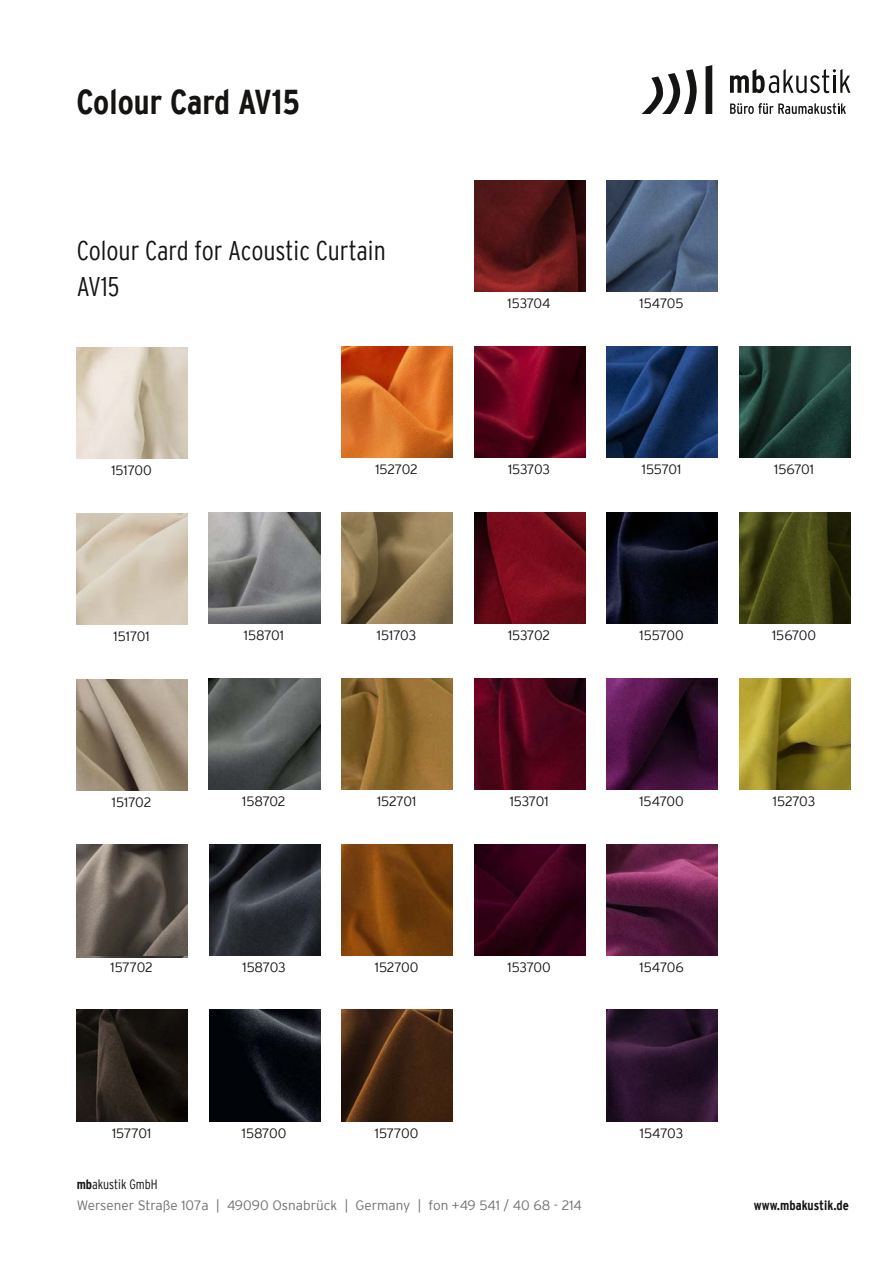
<style>
.page{position:relative;width:893px;height:1263px;background:#fff}
.page>*{position:absolute;margin:0;border:0;box-sizing:border-box;transform-origin:0 0}
.t1{font:700 condensed 34.5px "Interstate";color:#161413}
.t2{font:300 condensed 27px/36px "Interstate";color:#161413}
.t3{font:300 13.5px "Interstate";letter-spacing:-.015em;color:#161413}
.t4{font:300 13.5px/21px "Interstate";color:#6d6e6f}
.t5{font:700 condensed 13.5px "Interstate";color:#161413}
.s1{font-weight:700;font-stretch:condensed;color:#161413}
.s2{font-stretch:condensed;color:#161413}
</style>
<div class="page">
<img style="left:607px;top:347px;width:111px;height:111px">
<svg style="left:641px;top:69px;width:56px;height:45px"></svg>
<svg style="left:706px;top:65px;width:6px;height:49px"></svg>
<svg style="left:730px;top:103px;width:116px;height:11px"></svg>
<svg style="left:730px;top:69px;width:120px;height:24px"></svg>
<img style="left:607px;top:1010px;width:111px;height:111px">
<img style="left:607px;top:678px;width:111px;height:111px">
<img style="left:77px;top:679px;width:111px;height:111px">
<img style="left:77px;top:513px;width:111px;height:112px">
<img style="left:209px;top:1010px;width:111px;height:111px">
<img style="left:77px;top:348px;width:111px;height:111px">
<img style="left:209px;top:512px;width:111px;height:112px">
<img style="left:474px;top:181px;width:111px;height:111px">
<img style="left:739px;top:678px;width:111px;height:111px">
<img style="left:209px;top:678px;width:111px;height:111px">
<img style="left:474px;top:844px;width:111px;height:111px">
<img style="left:474px;top:347px;width:111px;height:111px">
<img style="left:342px;top:347px;width:111px;height:111px">
<img style="left:342px;top:678px;width:111px;height:111px">
<img style="left:607px;top:512px;width:111px;height:112px">
<img style="left:474px;top:678px;width:111px;height:111px">
<img style="left:474px;top:512px;width:111px;height:112px">
<img style="left:342px;top:512px;width:111px;height:112px">
<img style="left:607px;top:844px;width:111px;height:111px">
<img style="left:607px;top:181px;width:111px;height:111px">
<img style="left:739px;top:512px;width:111px;height:112px">
<img style="left:739px;top:347px;width:111px;height:111px">
<img style="left:342px;top:1010px;width:111px;height:111px">
<img style="left:77px;top:1010px;width:111px;height:111px">
<img style="left:209px;top:844px;width:111px;height:111px">
<img style="left:342px;top:844px;width:111px;height:111px">
<img style="left:77px;top:844px;width:111px;height:111px">
<h1 class="t1" style="left:77px;top:83px;width:225px">Colour Card AV15</h1>
<h2 class="t2" style="left:77px;top:232px;width:311px">Colour Card for Acoustic Curtain<br>AV15</h2>
<p class="t3" style="left:508px;top:296px;width:45px">153704</p>
<p class="t3" style="left:640px;top:296px;width:46px">154705</p>
<p class="t3" style="left:111px;top:463px;width:42px">151700</p>
<p class="t3" style="left:375px;top:462px;width:44px">152702</p>
<p class="t3" style="left:508px;top:462px;width:44px">153703</p>
<p class="t3" style="left:642px;top:462px;width:41px">155701</p>
<p class="t3" style="left:774px;top:462px;width:41px">156701</p>
<p class="t3" style="left:114px;top:629px;width:38px">151701</p>
<p class="t3" style="left:244px;top:628px;width:42px">158701</p>
<p class="t3" style="left:377px;top:628px;width:41px">151703</p>
<p class="t3" style="left:508px;top:628px;width:44px">153702</p>
<p class="t3" style="left:640px;top:628px;width:46px">155700</p>
<p class="t3" style="left:772px;top:628px;width:46px">156700</p>
<p class="t3" style="left:112px;top:794px;width:41px">151702</p>
<p class="t3" style="left:639px;top:793px;width:46px">154700</p>
<p class="t3" style="left:242px;top:793px;width:45px">158702</p>
<p class="t3" style="left:773px;top:793px;width:44px">152703</p>
<p class="t3" style="left:377px;top:793px;width:41px">152701</p>
<p class="t3" style="left:510px;top:793px;width:40px">153701</p>
<p class="t3" style="left:110px;top:959px;width:44px">157702</p>
<p class="t3" style="left:242px;top:959px;width:45px">158703</p>
<p class="t3" style="left:375px;top:959px;width:45px">152700</p>
<p class="t3" style="left:507px;top:959px;width:45px">153700</p>
<p class="t3" style="left:639px;top:959px;width:46px">154706</p>
<p class="t3" style="left:112px;top:1125px;width:41px">157701</p>
<p class="t3" style="left:375px;top:1125px;width:45px">157700</p>
<p class="t3" style="left:242px;top:1125px;width:46px">158700</p>
<p class="t3" style="left:640px;top:1125px;width:45px">154703</p>
<p class="t4" style="left:77px;top:1173px;width:507px"><span class="s1">mb</span><span class="s2">akustik GmbH<br></span>Wersener Straße 107a | 49090 Osnabrück | Germany | fon +49 541 / 40 68 - 214</p>
<p class="t5" style="left:754px;top:1197px;width:97px">www.mbakustik.de</p>
</div>
